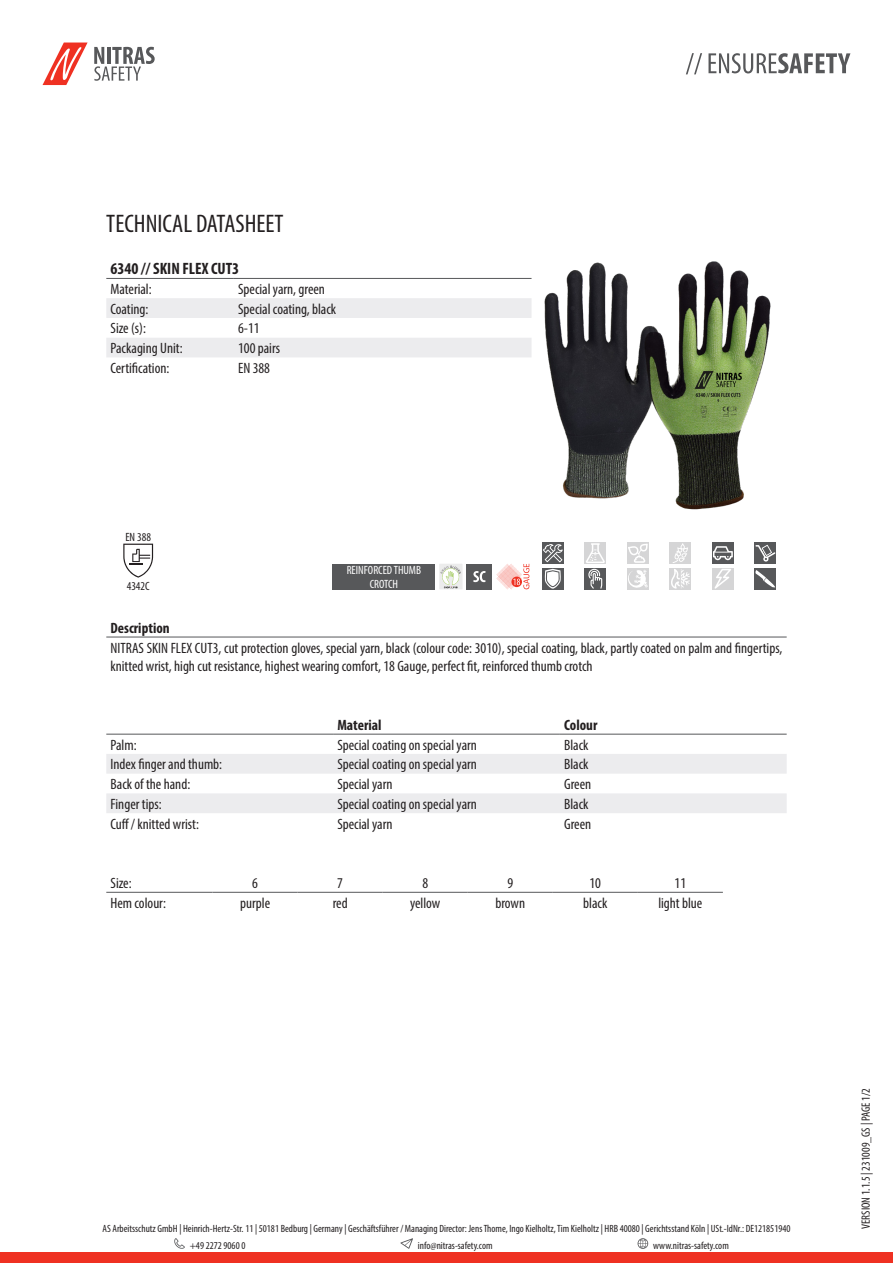
<style>
.page{position:relative;width:893px;height:1263px;background:#fff}
.page>*{position:absolute;margin:0;border:0;box-sizing:border-box;transform-origin:0 0}
.t1{font:condensed 25.5px "Myriad Pro";color:#231f20}
.t2{font:700 condensed 16.5px "Myriad Pro";color:#231f20}
.t3{font:condensed 15px/18px "Myriad Pro";color:#231f20}
.t4{font:700 condensed 15px "Myriad Pro";color:#231f20}
.t5{font:condensed 12px "Myriad Pro";color:#231f20}
.t6{font:condensed 12px "Myriad Pro";color:#fff}
.t7{font:condensed 10.5px/17px "Myriad Pro";color:#231f20}
</style>
<div class="page">
<div style="left:0;top:1252px;width:893px;height:11px;background:#ef3122"></div>
<svg style="left:174px;top:1238px;width:11px;height:11px"></svg>
<svg style="left:400px;top:1238px;width:13px;height:11px"></svg>
<svg style="left:638px;top:1238px;width:10px;height:11px"></svg>
<svg style="left:43px;top:43px;width:45px;height:42px"></svg>
<svg style="left:94px;top:47px;width:61px;height:34px"></svg>
<svg style="left:686px;top:53px;width:16px;height:21px"></svg>
<svg style="left:708px;top:53px;width:142px;height:20px"></svg>
<svg style="left:106px;top:298px;width:425px;height:59px"></svg>
<hr style="left:106px;top:278px;width:128px;height:1px;background:#57585a">
<hr style="left:234px;top:278px;width:297px;height:1px;background:#57585a">
<img style="left:531px;top:261px;width:240px;height:249px">
<svg style="left:123px;top:544px;width:30px;height:34px"></svg>
<div style="left:333px;top:564px;width:102px;height:25px;background:#57585a"></div>
<svg style="left:439px;top:564px;width:23px;height:25px"></svg>
<div style="left:467px;top:564px;width:25px;height:25px;background:#57585a"></div>
<svg style="left:473px;top:571px;width:13px;height:11px"></svg>
<svg style="left:496px;top:564px;width:33px;height:25px"></svg>
<div style="left:542px;top:542px;width:21px;height:22px;background:#57585a"></div>
<svg style="left:543px;top:544px;width:20px;height:18px"></svg>
<div style="left:585px;top:542px;width:21px;height:22px;background:#d5d5d6"></div>
<svg style="left:586px;top:543px;width:19px;height:20px"></svg>
<div style="left:627px;top:542px;width:21px;height:22px;background:#d5d5d6"></div>
<svg style="left:628px;top:544px;width:20px;height:19px"></svg>
<div style="left:670px;top:542px;width:21px;height:22px;background:#d5d5d6"></div>
<svg style="left:673px;top:543px;width:15px;height:20px"></svg>
<div style="left:712px;top:542px;width:21px;height:22px;background:#57585a"></div>
<svg style="left:713px;top:546px;width:20px;height:14px"></svg>
<div style="left:755px;top:542px;width:21px;height:22px;background:#57585a"></div>
<svg style="left:755px;top:545px;width:20px;height:17px"></svg>
<div style="left:542px;top:568px;width:21px;height:21px;background:#57585a"></div>
<svg style="left:544px;top:569px;width:17px;height:20px"></svg>
<div style="left:585px;top:568px;width:21px;height:21px;background:#57585a"></div>
<svg style="left:588px;top:569px;width:14px;height:20px"></svg>
<div style="left:627px;top:568px;width:21px;height:21px;background:#d5d5d6"></div>
<svg style="left:628px;top:570px;width:20px;height:18px"></svg>
<div style="left:670px;top:568px;width:21px;height:21px;background:#d5d5d6"></div>
<svg style="left:671px;top:569px;width:19px;height:20px"></svg>
<div style="left:712px;top:568px;width:21px;height:21px;background:#d5d5d6"></div>
<svg style="left:715px;top:569px;width:16px;height:20px"></svg>
<div style="left:755px;top:568px;width:21px;height:21px;background:#57585a"></div>
<svg style="left:755px;top:570px;width:20px;height:18px"></svg>
<hr style="left:106px;top:637px;width:681px;height:1px;background:#57585a">
<svg style="left:106px;top:754px;width:681px;height:59px"></svg>
<hr style="left:106px;top:734px;width:227px;height:1px;background:#57585a">
<hr style="left:333px;top:734px;width:227px;height:1px;background:#57585a">
<hr style="left:560px;top:734px;width:227px;height:1px;background:#57585a">
<hr style="left:106px;top:892px;width:107px;height:1px;background:#57585a">
<hr style="left:213px;top:892px;width:85px;height:1px;background:#57585a">
<hr style="left:298px;top:892px;width:85px;height:1px;background:#57585a">
<hr style="left:383px;top:892px;width:85px;height:1px;background:#57585a">
<hr style="left:468px;top:892px;width:85px;height:1px;background:#57585a">
<hr style="left:553px;top:892px;width:85px;height:1px;background:#57585a">
<hr style="left:638px;top:892px;width:85px;height:1px;background:#57585a">
<p class="t1" style="left:106px;top:208px;width:179px">TECHNICAL DATASHEET</p>
<p class="t2" style="left:111px;top:258px;width:130px">6340 // SKIN FLEX CUT3</p>
<p class="t3" style="left:111px;top:280px;width:43px">Material:</p>
<p class="t3" style="left:238px;top:280px;width:88px">Special yarn, green</p>
<p class="t3" style="left:111px;top:300px;width:39px">Coating:</p>
<p class="t3" style="left:238px;top:300px;width:100px">Special coating, black</p>
<p class="t3" style="left:111px;top:319px;width:37px">Size (s):</p>
<p class="t3" style="left:238px;top:319px;width:23px">6-11</p>
<p class="t3" style="left:111px;top:339px;width:74px">Packaging Unit:</p>
<p class="t3" style="left:238px;top:339px;width:43px">100 pairs</p>
<p class="t3" style="left:111px;top:359px;width:60px">Certification:</p>
<p class="t3" style="left:238px;top:359px;width:33px">EN 388</p>
<p class="t5" style="left:125px;top:529px;width:27px">EN 388</p>
<p class="t5" style="left:127px;top:578px;width:24px">4342C</p>
<p class="t6" style="left:347px;top:563px;width:76px">REINFORCED THUMB</p>
<p class="t6" style="left:370px;top:577px;width:30px">CROTCH</p>
<p class="t4" style="left:111px;top:618px;width:61px">Description</p>
<p class="t3" style="left:111px;top:638px;width:673px">NITRAS SKIN FLEX CUT3, cut protection gloves, special yarn, black (colour code: 3010), special coating, black, partly coated on palm and fingertips, knitted wrist, high cut resistance, highest wearing comfort, 18 Gauge, perfect fit, reinforced thumb crotch</p>
<p class="t4" style="left:337px;top:715px;width:46px">Material</p>
<p class="t4" style="left:564px;top:715px;width:35px">Colour</p>
<p class="t3" style="left:111px;top:735px;width:28px">Palm:</p>
<p class="t3" style="left:337px;top:735px;width:141px">Special coating on special yarn</p>
<p class="t3" style="left:564px;top:735px;width:26px">Black</p>
<p class="t3" style="left:111px;top:755px;width:113px">Index finger and thumb:</p>
<p class="t3" style="left:337px;top:755px;width:141px">Special coating on special yarn</p>
<p class="t3" style="left:564px;top:755px;width:26px">Black</p>
<p class="t3" style="left:111px;top:775px;width:81px">Back of the hand:</p>
<p class="t3" style="left:337px;top:775px;width:57px">Special yarn</p>
<p class="t3" style="left:564px;top:775px;width:29px">Green</p>
<p class="t3" style="left:111px;top:795px;width:53px">Finger tips:</p>
<p class="t3" style="left:337px;top:795px;width:141px">Special coating on special yarn</p>
<p class="t3" style="left:564px;top:795px;width:26px">Black</p>
<p class="t3" style="left:111px;top:814px;width:90px">Cuff / knitted wrist:</p>
<p class="t3" style="left:337px;top:814px;width:57px">Special yarn</p>
<p class="t3" style="left:564px;top:814px;width:29px">Green</p>
<p class="t3" style="left:111px;top:874px;width:23px">Size:</p>
<p class="t3" style="left:252px;top:874px;width:7px">6</p>
<p class="t3" style="left:337px;top:874px;width:7px">7</p>
<p class="t3" style="left:422px;top:874px;width:7px">8</p>
<p class="t3" style="left:507px;top:874px;width:7px">9</p>
<p class="t3" style="left:590px;top:874px;width:13px">10</p>
<p class="t3" style="left:675px;top:874px;width:13px">11</p>
<p class="t3" style="left:111px;top:894px;width:57px">Hem colour:</p>
<p class="t3" style="left:240px;top:894px;width:31px">purple</p>
<p class="t3" style="left:333px;top:894px;width:16px">red</p>
<p class="t3" style="left:410px;top:894px;width:32px">yellow</p>
<p class="t3" style="left:495px;top:894px;width:31px">brown</p>
<p class="t3" style="left:583px;top:894px;width:26px">black</p>
<p class="t3" style="left:658px;top:894px;width:46px">light blue</p>
<p class="t7" style="left:190px;top:1220px;width:602px;text-indent:-87px">AS Arbeitsschutz GmbH | Heinrich-Hertz-Str. 11 | 50181 Bedburg | Germany | Geschäftsführer / Managing Director: Jens Thome, Ingo Kielholtz, Tim Kielholtz | HRB 40080 | Gerichtsstand Köln | USt.-IdNr.: DE121851940 +49 2272 9060 0</p>
<p class="t7" style="left:418px;top:1237px;width:76px">info@nitras-safety.com</p>
<p class="t7" style="left:653px;top:1237px;width:77px">www.nitras-safety.com</p>
<p class="t5" style="left:859px;top:1229px;width:142px;rotate:-90deg">VERSION 1.1.5 | 231009_GS | PAGE 1/2</p>
</div>
